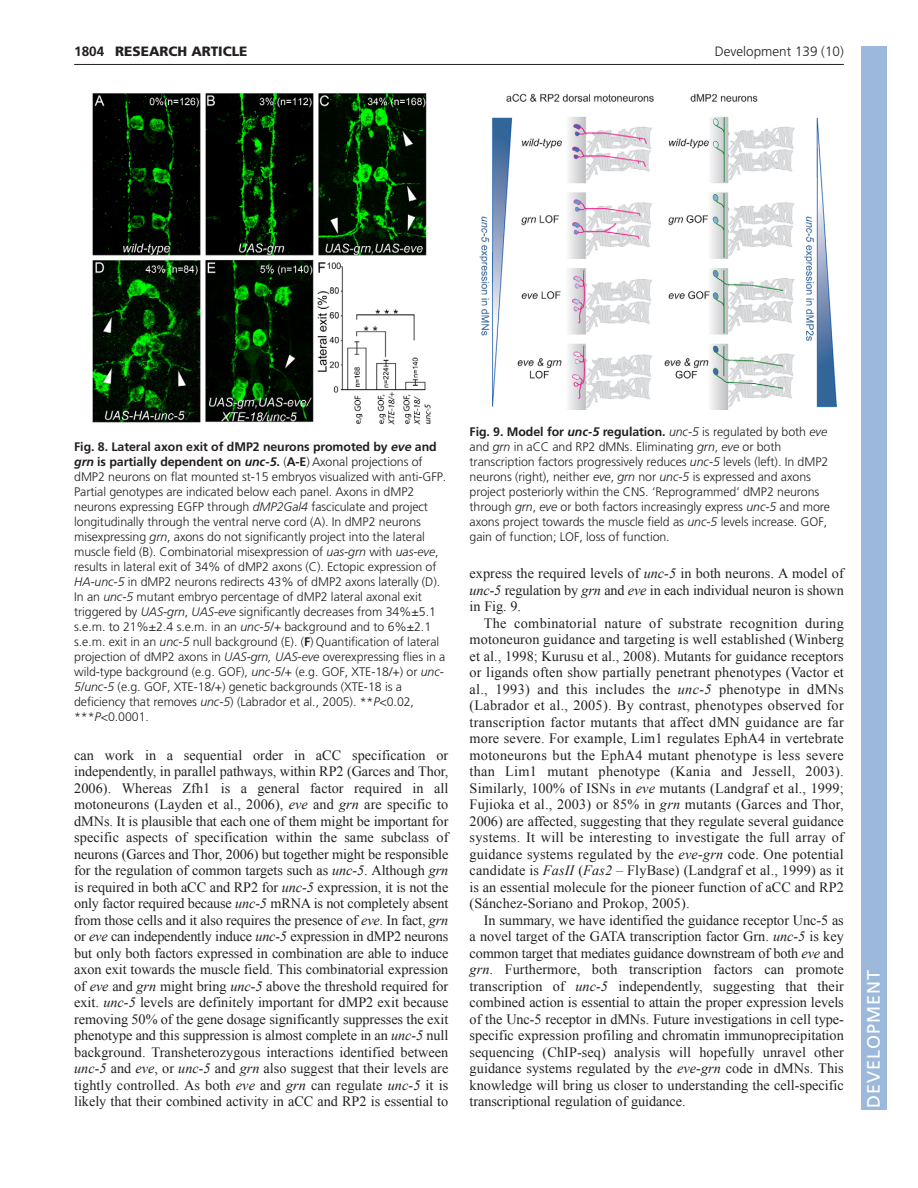
<style>
.page{position:relative;width:918px;height:1188px;background:#fff}
.page>*{position:absolute;margin:0;border:0;box-sizing:border-box;transform-origin:0 0}
.t1{font:18px "Frutiger LT Std";letter-spacing:.055em;color:#fff}
.t2{font:14.25px/16.5px "Times New Roman";letter-spacing:-.005em;color:#231f20;text-align:justify}
.t3{font:300 13.5px "Frutiger LT Std";color:#231f20}
.t4{font:900 13.5px "Frutiger LT Std";color:#231f20}
.t5{font:700 13.5px "Frutiger LT Std";color:#231f20}
.t6{font:300 12.3px/15px "Frutiger LT Std";letter-spacing:-.005em;color:#231f20}
.s1{font-weight:700}
.s2{font-weight:700;font-style:italic}
.s3{font-style:italic}
</style>
<div class="page">
<hr style="left:74px;top:64px;width:770px;height:1px;background:#231f20">
<img style="left:92px;top:93px;width:339px;height:332px">
<img style="left:479px;top:93px;width:358px;height:316px">
<div style="left:861px;top:46px;width:25px;height:1064px;background:#9cb9db"></div>
<p class="t5" style="left:74px;top:46px;width:32px">1804</p>
<p class="t4" style="left:115px;top:46px;width:134px">RESEARCH ARTICLE</p>
<p class="t3" style="left:715px;top:46px;width:131px">Development 139 (10)</p>
<p class="t6" style="left:74px;top:440px;width:374px"><span class="s1">Fig. 8. Lateral axon exit of dMP2 neurons promoted by</span> <span class="s2">eve</span> <span class="s1">and </span><span class="s2">grn</span> <span class="s1">is partially dependent on</span> <span class="s2">unc-5</span><span class="s1">.</span> (<span class="s1">A-E</span>) Axonal projections of dMP2 neurons on flat mounted st-15 embryos visualized with anti-GFP.<br>Partial genotypes are indicated below each panel. Axons in dMP2 neurons expressing EGFP through <span class="s3">dMP2Gal4</span> fasciculate and project longitudinally through the ventral nerve cord (A). In dMP2 neurons misexpressing <span class="s3">grn</span>, axons do not significantly project into the lateral muscle field (B). Combinatorial misexpression of <span class="s3">uas-grn</span> with <span class="s3">uas-eve</span>, results in lateral exit of 34% of dMP2 axons (C). Ectopic expression of <span class="s3">HA-unc-5</span> in dMP2 neurons redirects 43% of dMP2 axons laterally (D).<br>In an <span class="s3">unc-5</span> mutant embryo percentage of dMP2 lateral axonal exit triggered by <span class="s3">UAS-grn</span>, <span class="s3">UAS-eve</span> significantly decreases from 34%±5.1 s.e.m. to 21%±2.4 s.e.m. in an <span class="s3">unc-5/+</span> background and to 6%±2.1 s.e.m. exit in an <span class="s3">unc-5</span> null background (E). (<span class="s1">F</span>) Quantification of lateral projection of dMP2 axons in <span class="s3">UAS-grn, UAS-eve</span> overexpressing flies in a wild-type background (e.g. GOF), <span class="s3">unc-5/+</span> (e.g. GOF, XTE-18/+) or <span class="s3">unc-5/unc-5</span> (e.g. GOF, XTE-18/+) genetic backgrounds (XTE-18 is a deficiency that removes <span class="s3">unc-5</span>) (Labrador et al., 2005). **<span class="s3">P</span>&lt;0.02, ***<span class="s3">P</span>&lt;0.0001.</p>
<p class="t2" style="left:74px;top:747px;width:376px">can work in a sequential order in aCC specification or independently, in parallel pathways, within RP2 (Garces and Thor, 2006). Whereas Zfh1 is a general factor required in all motoneurons (Layden et al., 2006), <span class="s3">eve</span> and <span class="s3">grn</span> are specific to dMNs. It is plausible that each one of them might be important for specific aspects of specification within the same subclass of neurons (Garces and Thor, 2006) but together might be responsible for the regulation of common targets such as <span class="s3">unc-5</span>. Although <span class="s3">grn </span>is required in both aCC and RP2 for <span class="s3">unc-5</span> expression, it is not the only factor required because <span class="s3">unc-5</span> mRNA is not completely absent from those cells and it also requires the presence of <span class="s3">eve</span>. In fact, <span class="s3">grn </span>or <span class="s3">eve</span> can independently induce <span class="s3">unc-5</span> expression in dMP2 neurons but only both factors expressed in combination are able to induce axon exit towards the muscle field. This combinatorial expression of <span class="s3">eve</span> and <span class="s3">grn</span> might bring <span class="s3">unc-5</span> above the threshold required for exit. <span class="s3">unc-5</span> levels are definitely important for dMP2 exit because removing 50% of the gene dosage significantly suppresses the exit phenotype and this suppression is almost complete in an <span class="s3">unc-5</span> null background. Transheterozygous interactions identified between <span class="s3">unc-5</span> and <span class="s3">eve</span>, or <span class="s3">unc-5</span> and <span class="s3">grn</span> also suggest that their levels are tightly controlled. As both <span class="s3">eve</span> and <span class="s3">grn</span> can regulate <span class="s3">unc-5</span> it is likely that their combined activity in aCC and RP2 is essential to</p>
<p class="t6" style="left:470px;top:425px;width:362px"><span class="s1">Fig. 9. Model for</span> <span class="s2">unc-5</span> <span class="s1">regulation.</span> <span class="s3">unc-5</span> is regulated by both <span class="s3">eve </span>and <span class="s3">grn</span> in aCC and RP2 dMNs. Eliminating <span class="s3">grn</span>, <span class="s3">eve</span> or both transcription factors progressively reduces <span class="s3">unc-5</span> levels (left). In dMP2 neurons (right), neither <span class="s3">eve</span>, <span class="s3">grn</span> nor <span class="s3">unc-5</span> is expressed and axons project posteriorly within the CNS. ‘Reprogrammed’ dMP2 neurons through <span class="s3">grn</span>, <span class="s3">eve</span> or both factors increasingly express <span class="s3">unc-5</span> and more axons project towards the muscle field as <span class="s3">unc-5</span> levels increase. GOF, gain of function; LOF, loss of function.</p>
<p class="t2" style="left:470px;top:565px;width:376px">express the required levels of <span class="s3">unc-5</span> in both neurons. A model of <span class="s3">unc-5</span> regulation by <span class="s3">grn</span> and <span class="s3">eve</span> in each individual neuron is shown in Fig. 9.</p>
<p class="t2" style="left:470px;top:615px;width:376px;text-indent:14px">The combinatorial nature of substrate recognition during motoneuron guidance and targeting is well established (Winberg et al., 1998; Kurusu et al., 2008). Mutants for guidance receptors or ligands often show partially penetrant phenotypes (Vactor et al., 1993) and this includes the <span class="s3">unc-5</span> phenotype in dMNs (Labrador et al., 2005). By contrast, phenotypes observed for transcription factor mutants that affect dMN guidance are far more severe. For example, Lim1 regulates EphA4 in vertebrate motoneurons but the EphA4 mutant phenotype is less severe than Lim1 mutant phenotype (Kania and Jessell, 2003).<br>Similarly, 100% of ISNs in <span class="s3">eve</span> mutants (Landgraf et al., 1999; Fujioka et al., 2003) or 85% in <span class="s3">grn</span> mutants (Garces and Thor, 2006) are affected, suggesting that they regulate several guidance systems. It will be interesting to investigate the full array of guidance systems regulated by the <span class="s3">eve</span>-<span class="s3">grn</span> code. One potential candidate is <span class="s3">FasII</span> (<span class="s3">Fas2 –</span> FlyBase) (Landgraf et al., 1999) as it is an essential molecule for the pioneer function of aCC and RP2 (Sánchez-Soriano and Prokop, 2005).</p>
<p class="t2" style="left:470px;top:912px;width:376px;text-indent:14px">In summary, we have identified the guidance receptor Unc-5 as a novel target of the GATA transcription factor Grn. <span class="s3">unc-5</span> is key common target that mediates guidance downstream of both <span class="s3">eve</span> and <span class="s3">grn</span>. Furthermore, both transcription factors can promote transcription of <span class="s3">unc-5</span> independently, suggesting that their combined action is essential to attain the proper expression levels of the Unc-5 receptor in dMNs. Future investigations in cell type&shy;specific expression profiling and chromatin immunoprecipitation sequencing (ChIP-seq) analysis will hopefully unravel other guidance systems regulated by the <span class="s3">eve</span>-<span class="s3">grn</span> code in dMNs. This knowledge will bring us closer to understanding the cell-specific transcriptional regulation of guidance.</p>
<p class="t1" style="left:863px;top:1108px;width:140px;rotate:-90deg">DEVELOPMENT</p>
</div>
